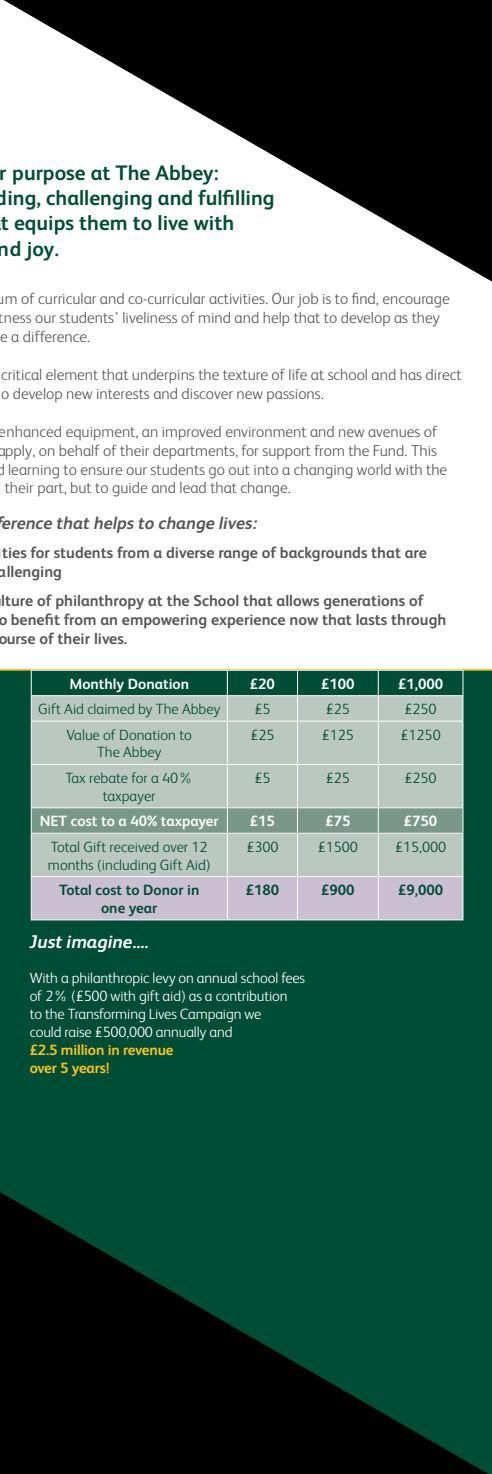
<style>
.page{position:relative;width:492px;height:1474px;background:#fff}
.page>*{position:absolute;margin:0;border:0;box-sizing:border-box;transform-origin:0 0}
.t1{font:700 21px/25.2px "FS Albert";color:#004d36}
.t2{font:italic 700 18.38px "FS Albert";color:#fff}
.t3{font:italic 700 17.5px "FS Albert";color:#575656}
.t4{font:300 15.75px/18.9px "FS Albert";color:#575656}
.t5{font:700 15.75px/18.9px "FS Albert";color:#575656}
.t6{font:300 14.88px/17.8px "FS Albert";color:#004d36;text-align:center}
.t7{font:300 14.88px/17.8px "FS Albert";letter-spacing:-.01em;color:#fff}
.t8{font:700 14.88px "FS Albert";color:#fff}
.t9{font:700 14.88px/17.8px "FS Albert";color:#004d36;text-align:center}
.t10{font:700 14.88px/17.8px "FS Albert";letter-spacing:-.01em;color:#fdc518}
</style>
<div class="page">
<div style="left:0;top:986px;width:491px;height:487px;background:#004d36"></div>
<div style="left:0;top:669px;width:491px;height:317px;background:#004d36"></div>
<hr style="left:0;top:669px;width:491px;height:1px;background:#fdc518">
<div style="left:32px;top:721px;width:430px;height:155px;background:#bac8c1"></div>
<div style="left:32px;top:877px;width:430px;height:42px;background:#cbc0d2"></div>
<hr style="left:31px;top:669px;width:196px;height:1px;background:#fff">
<hr style="left:227px;top:669px;width:70px;height:1px;background:#fff">
<hr style="left:297px;top:669px;width:81px;height:1px;background:#fff">
<hr style="left:378px;top:669px;width:85px;height:1px;background:#fff">
<svg style="left:31px;top:670px;width:432px;height:50px"></svg>
<hr style="left:31px;top:720px;width:196px;height:1px;background:#fff">
<hr style="left:31px;top:721px;width:1px;height:43px;background:#fff">
<hr style="left:227px;top:720px;width:70px;height:1px;background:#fff">
<hr style="left:227px;top:721px;width:1px;height:43px;background:#fff">
<hr style="left:297px;top:720px;width:81px;height:1px;background:#fff">
<hr style="left:297px;top:721px;width:1px;height:43px;background:#fff">
<hr style="left:378px;top:720px;width:85px;height:1px;background:#fff">
<hr style="left:377px;top:721px;width:1px;height:43px;background:#fff">
<hr style="left:462px;top:721px;width:1px;height:43px;background:#fff">
<hr style="left:31px;top:764px;width:196px;height:1px;background:#fff">
<hr style="left:31px;top:765px;width:1px;height:42px;background:#fff">
<hr style="left:227px;top:764px;width:70px;height:1px;background:#fff">
<hr style="left:227px;top:765px;width:1px;height:42px;background:#fff">
<hr style="left:297px;top:764px;width:81px;height:1px;background:#fff">
<hr style="left:297px;top:765px;width:1px;height:42px;background:#fff">
<hr style="left:378px;top:764px;width:85px;height:1px;background:#fff">
<hr style="left:377px;top:765px;width:1px;height:42px;background:#fff">
<hr style="left:462px;top:765px;width:1px;height:42px;background:#fff">
<svg style="left:31px;top:807px;width:432px;height:25px;background:#809d8f"></svg>
<hr style="left:31px;top:832px;width:196px;height:1px;background:#fff">
<hr style="left:31px;top:833px;width:1px;height:43px;background:#fff">
<hr style="left:227px;top:832px;width:70px;height:1px;background:#fff">
<hr style="left:227px;top:833px;width:1px;height:43px;background:#fff">
<hr style="left:297px;top:832px;width:81px;height:1px;background:#fff">
<hr style="left:297px;top:833px;width:1px;height:43px;background:#fff">
<hr style="left:378px;top:832px;width:85px;height:1px;background:#fff">
<hr style="left:377px;top:833px;width:1px;height:43px;background:#fff">
<hr style="left:462px;top:833px;width:1px;height:43px;background:#fff">
<hr style="left:31px;top:876px;width:196px;height:1px;background:#fff">
<hr style="left:31px;top:877px;width:1px;height:42px;background:#fff">
<hr style="left:227px;top:876px;width:70px;height:1px;background:#fff">
<hr style="left:227px;top:877px;width:1px;height:42px;background:#fff">
<hr style="left:297px;top:876px;width:81px;height:1px;background:#fff">
<hr style="left:297px;top:877px;width:1px;height:42px;background:#fff">
<hr style="left:378px;top:876px;width:85px;height:1px;background:#fff">
<hr style="left:377px;top:877px;width:1px;height:42px;background:#fff">
<hr style="left:462px;top:877px;width:1px;height:42px;background:#fff">
<hr style="left:31px;top:919px;width:196px;height:1px;background:#fff">
<hr style="left:227px;top:919px;width:70px;height:1px;background:#fff">
<hr style="left:297px;top:919px;width:81px;height:1px;background:#fff">
<hr style="left:378px;top:919px;width:85px;height:1px;background:#fff">
<svg style="left:0;top:1191px;width:488px;height:282px;background:#00261b"></svg>
<svg style="left:4px;top:0;width:487px;height:281px"></svg>
<h1 class="t1" style="left:-4px;top:162px;width:280px">r purpose at The Abbey:<br>ding, challenging and fulfilling t equips them to live with<br>nd joy.</h1>
<p class="t4" style="left:-3px;top:291px;width:454px">um of curricular and co-curricular activities. Our job is to find, encourage tness our students’ liveliness of mind and help that to develop as they<br>e a difference.</p>
<p class="t4" style="left:1px;top:366px;width:461px">critical element that underpins the texture of life at school and has direct o develop new interests and discover new passions.</p>
<p class="t4" style="left:-1px;top:423px;width:439px">enhanced equipment, an improved environment and new avenues of</p>
<p class="t4" style="left:-3px;top:442px;width:441px">apply, on behalf of their departments, for support from the Fund. This</p>
<p class="t4" style="left:-4px;top:461px;width:452px">d learning to ensure our students go out into a changing world with the</p>
<p class="t4" style="left:5px;top:480px;width:287px">their part, but to guide and lead that change.</p>
<p class="t3" style="left:-4px;top:516px;width:262px">ference that helps to change lives:</p>
<p class="t5" style="left:-2px;top:544px;width:430px">ities for students from a diverse range of backgrounds that are allenging</p>
<p class="t5" style="left:-2px;top:592px;width:449px">lture of philanthropy at the School that allows generations of<br>o benefit from an empowering experience now that lasts through ourse of their lives.</p>
<p class="t8" style="left:69px;top:678px;width:121px">Monthly Donation</p>
<p class="t8" style="left:249px;top:678px;width:27px">£20</p>
<p class="t8" style="left:321px;top:678px;width:35px">£100</p>
<p class="t8" style="left:397px;top:678px;width:46px">£1,000</p>
<p class="t6" style="left:38px;top:701px;width:183px">Gift Aid claimed by The Abbey</p>
<p class="t6" style="left:254px;top:701px;width:18px">£5</p>
<p class="t6" style="left:325px;top:701px;width:26px">£25</p>
<p class="t6" style="left:404px;top:701px;width:34px">£250</p>
<p class="t6" style="left:66px;top:727px;width:127px">Value of Donation to<br>The Abbey</p>
<p class="t6" style="left:250px;top:727px;width:26px">£25</p>
<p class="t6" style="left:321px;top:727px;width:34px">£125</p>
<p class="t6" style="left:400px;top:727px;width:42px">£1250</p>
<p class="t6" style="left:65px;top:770px;width:129px">Tax rebate for a 40% taxpayer</p>
<p class="t6" style="left:254px;top:770px;width:18px">£5</p>
<p class="t6" style="left:325px;top:770px;width:26px">£25</p>
<p class="t6" style="left:404px;top:770px;width:34px">£250</p>
<p class="t8" style="left:40px;top:815px;width:180px">NET cost to a 40% taxpayer</p>
<p class="t8" style="left:249px;top:815px;width:27px">£15</p>
<p class="t8" style="left:325px;top:815px;width:27px">£75</p>
<p class="t8" style="left:403px;top:815px;width:35px">£750</p>
<p class="t6" style="left:48px;top:839px;width:164px;text-align:left">Total Gift received over 12 months (including Gift Aid)</p>
<p class="t6" style="left:246px;top:839px;width:34px">£300</p>
<p class="t6" style="left:317px;top:839px;width:42px">£1500</p>
<p class="t6" style="left:394px;top:839px;width:53px">£15,000</p>
<p class="t9" style="left:59px;top:882px;width:141px">Total cost to Donor in one year</p>
<p class="t9" style="left:245px;top:882px;width:35px">£180</p>
<p class="t9" style="left:321px;top:882px;width:35px">£900</p>
<p class="t9" style="left:397px;top:882px;width:46px">£9,000</p>
<p class="t2" style="left:30px;top:934px;width:120px">Just imagine....</p>
<p class="t7" style="left:30px;top:970px;width:276px">With a philanthropic levy on annual school fees of 2% (£500 with gift aid) as a contribution<br>to the Transforming Lives Campaign we<br>could raise £500,000 annually and</p>
<p class="t10" style="left:30px;top:1041px;width:145px">£2.5 million in revenue over 5 years!</p>
</div>
